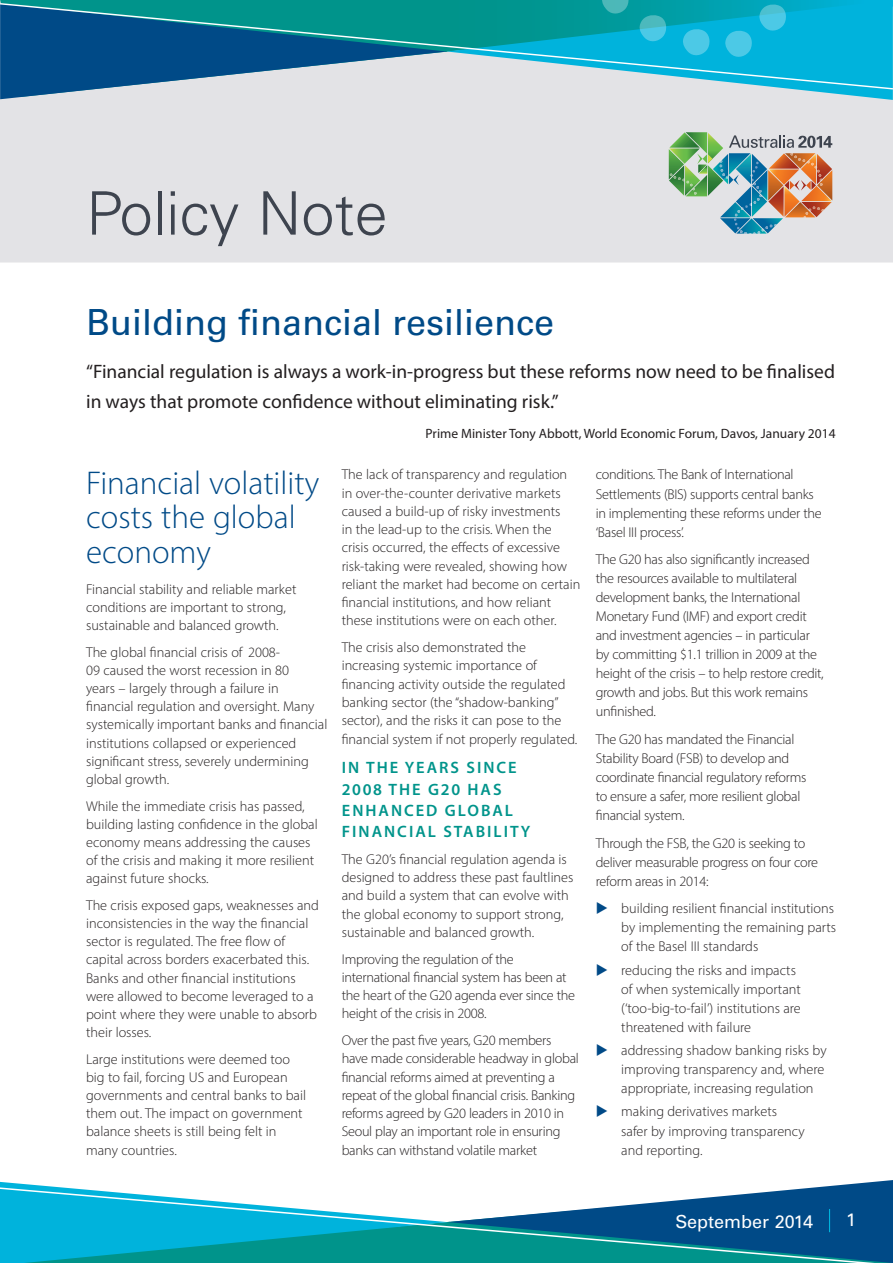
<style>
.page{position:relative;width:893px;height:1263px;background:#fff}
.page>*{position:absolute;margin:0;border:0;box-sizing:border-box;transform-origin:0 0}
.Head_01{font:300 60px "Univers LT Std";color:#3e444f}
.Heading_Two{font:36px "Univers LT Std";color:#004a87}
.Head_01-2{font:300 33px/34.7px "Myriad Pro";color:#004a87}
.t1{font:19.5px/30px "Myriad Pro";color:#231f20}
.t2{font:18px "Univers LT Std";color:#fff}
.Body_Copy{font:600 16.5px/21.3px "Myriad Pro";letter-spacing:.12em;color:#00948b}
.Body_Copy-2{font:300 14.25px/18.1px "Myriad Pro";color:#231f20}
.Body_Copy-3{font:300 14.25px/19px "Myriad Pro";letter-spacing:-.02em;color:#231f20}
.t3{font:13.5px "Myriad Pro";color:#231f20}
.s1{color:#004a87}
</style>
<div class="page">
<div style="left:0;top:100px;width:893px;height:163px;background:#e3e3e6"></div>
<svg style="left:0;top:0;width:893px;height:100px;background:#3c9fb8"></svg>
<svg style="left:669px;top:132px;width:163px;height:102px;background:#a6afa0"></svg>
<svg style="left:0;top:1180px;width:893px;height:83px"></svg>
<p class="Head_01" style="left:86px;top:177px;width:303px">Policy Note</p>
<p class="Heading_Two" style="left:86px;top:301px;width:470px">Building financial resilience</p>
<p class="t1" style="left:86px;top:356px;width:750px">“Financial regulation is always a work-in-progress but these reforms now need to be finalised in ways that promote confidence without eliminating risk.”</p>
<p class="t3" style="left:426px;top:425px;width:411px">Prime Minister Tony Abbott, World Economic Forum, Davos, January 2014</p>
<p class="Head_01-2" style="left:86px;top:465px;width:235px">Financial volatility costs the global economy</p>
<p class="Body_Copy-2" style="left:86px;top:580px;width:212px">Financial stability and reliable market conditions are important to strong, sustainable and balanced growth.</p>
<p class="Body_Copy-2" style="left:86px;top:643px;width:243px">The global financial crisis of 2008-<br>09 caused the worst recession in 80<br>years – largely through a failure in financial regulation and oversight. Many systemically important banks and financial institutions collapsed or experienced significant stress, severely undermining global growth.</p>
<p class="Body_Copy-2" style="left:86px;top:797px;width:233px">While the immediate crisis has passed, building lasting confidence in the global economy means addressing the causes of the crisis and making it more resilient against future shocks.</p>
<p class="Body_Copy-2" style="left:86px;top:896px;width:234px">The crisis exposed gaps, weaknesses and inconsistencies in the way the financial sector is regulated. The free flow of capital across borders exacerbated this.<br>Banks and other financial institutions were allowed to become leveraged to a point where they were unable to absorb their losses.</p>
<p class="Body_Copy-2" style="left:86px;top:1050px;width:221px">Large institutions were deemed too big to fail, forcing US and European governments and central banks to bail them out. The impact on government balance sheets is still being felt in many countries.</p>
<p class="Body_Copy-2" style="left:342px;top:465px;width:240px">The lack of transparency and regulation in over-the-counter derivative markets caused a build-up of risky investments<br>in the lead-up to the crisis. When the crisis occurred, the effects of excessive risk-taking were revealed, showing how reliant the market had become on certain financial institutions, and how reliant these institutions were on each other.</p>
<p class="Body_Copy-2" style="left:342px;top:638px;width:237px">The crisis also demonstrated the increasing systemic importance of financing activity outside the regulated banking sector (the “shadow-banking” sector), and the risks it can pose to the financial system if not properly regulated.</p>
<p class="Body_Copy" style="left:342px;top:757px;width:190px">IN THE YEARS SINCE<br>2008 THE G20 HAS<br>ENHANCED GLOBAL<br>FINANCIAL STABILITY</p>
<p class="Body_Copy-2" style="left:342px;top:850px;width:233px">The G20’s financial regulation agenda is designed to address these past faultlines and build a system that can evolve with the global economy to support strong, sustainable and balanced growth.</p>
<p class="Body_Copy-3" style="left:342px;top:949px;width:235px;line-height:18.3px">Improving the regulation of the international financial system has been at the heart of the G20 agenda ever since the height of the crisis in 2008.</p>
<p class="Body_Copy-3" style="left:342px;top:1031px;width:239px;line-height:18.3px">Over the past five years, G20 members have made considerable headway in global financial reforms aimed at preventing a repeat of the global financial crisis. Banking reforms agreed by G20 leaders in 2010 in Seoul play an important role in ensuring banks can withstand volatile market</p>
<p class="Body_Copy-3" style="left:596px;top:465px;width:227px">conditions. The Bank of International Settlements (BIS) supports central banks in implementing these reforms under the ‘Basel III process’.</p>
<p class="Body_Copy-3" style="left:596px;top:550px;width:229px">The G20 has also significantly increased the resources available to multilateral development banks, the International Monetary Fund (IMF) and export credit and investment agencies – in particular by committing $1.1 trillion in 2009 at the height of the crisis – to help restore credit, growth and jobs. But this work remains unfinished.</p>
<p class="Body_Copy-3" style="left:596px;top:729px;width:212px">The G20 has mandated the Financial Stability Board (FSB) to develop and coordinate financial regulatory reforms to ensure a safer, more resilient global financial system.</p>
<p class="Body_Copy-3" style="left:596px;top:833px;width:224px">Through the FSB, the G20 is seeking to deliver measurable progress on four core reform areas in 2014:</p>
<p class="Body_Copy-2" style="left:621px;top:899px;width:216px;line-height:19px;text-indent:-26px"><span class="s1">◆</span> building resilient financial institutions by implementing the remaining parts of the Basel III standards</p>
<p class="Body_Copy-2" style="left:621px;top:960px;width:181px;line-height:19px;text-indent:-26px"><span class="s1">◆</span> reducing the risks and impacts of when systemically important (‘too-big-to-fail’) institutions are threatened with failure</p>
<p class="Body_Copy-2" style="left:621px;top:1041px;width:207px;line-height:19px;text-indent:-26px"><span class="s1">◆</span> addressing shadow banking risks by improving transparency and, where appropriate, increasing regulation</p>
<p class="Body_Copy-2" style="left:621px;top:1102px;width:185px;line-height:19px;text-indent:-26px"><span class="s1">◆</span> making derivatives markets safer by improving transparency and reporting.</p>
<p class="t2" style="left:675px;top:1210px;width:139px">September 2014</p>
<p class="t2" style="left:846px;top:1209px;width:12px">1</p>
</div>
